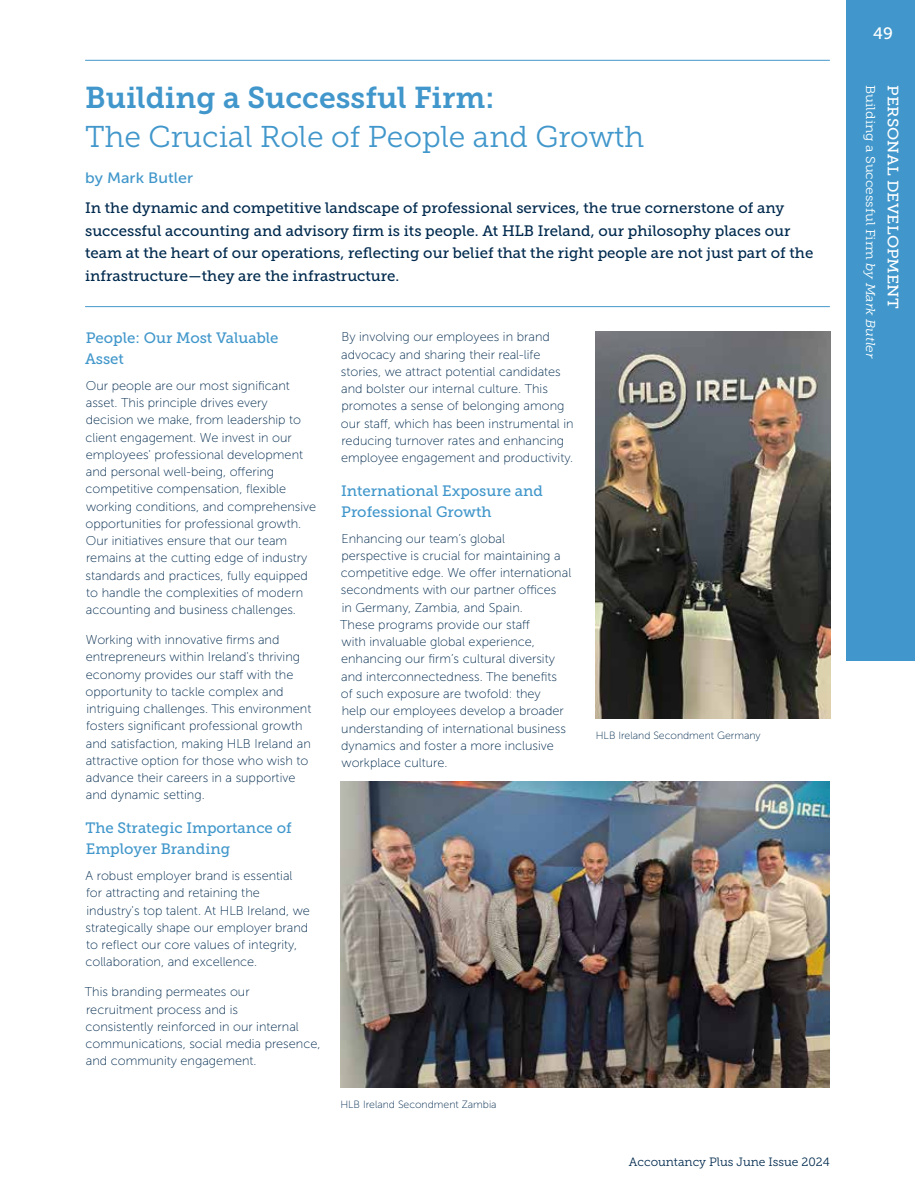
<style>
.page{position:relative;width:915px;height:1191px;background:#fff}
.page>*{position:absolute;margin:0;border:0;box-sizing:border-box;transform-origin:0 0}
.t1{font:30px "Museo Slab 300";color:#4197cb}
.t2{font:30px "Museo Slab 700";color:#4197cb}
.t3{font:16.5px "Museo Slab 500";color:#fff}
.t4{font:15px/22.5px "Museo Slab 500";color:#002a4e}
.t5{font:15px/21px "Museo Slab 500";color:#4197cb}
.t6{font:15px "Museo Slab 500";letter-spacing:.01em;color:#fff;scale:1.07 1}
.t7{font:15px "Museo Sans 500";color:#4197cb;scale:1.07 1}
.t8{font:12.75px/17.2px "Museo Sans 100";color:#002a4e}
.t9{font:12.75px "Museo Slab 300";color:#fff;scale:1.07 1}
.t10{font:12px "Museo Slab 300";color:#002a4e}
.t11{font:10.5px "Museo Sans 100";color:#002a4e}
.s1{font-style:italic}
</style>
<div class="page">
<hr style="left:85px;top:60px;width:744px;height:1px;background:#4197cb">
<hr style="left:85px;top:306px;width:744px;height:1px;background:#4197cb">
<div style="left:846px;top:0;width:68px;height:660px;background:#4197cb"></div>
<img style="left:595px;top:332px;width:235px;height:387px">
<img style="left:340px;top:781px;width:489px;height:306px">
<h1 class="t2" style="left:85px;top:81px;width:410px">Building a Successful Firm:</h1>
<h1 class="t1" style="left:85px;top:120px;width:560px">The Crucial Role of People and Growth</h1>
<p class="t7" style="left:85px;top:170px;width:102px">by Mark Butler</p>
<p class="t4" style="left:85px;top:197px;width:729px">In the dynamic and competitive landscape of professional services, the true cornerstone of any successful accounting and advisory firm is its people. At HLB Ireland, our philosophy places our team at the heart of our operations, reflecting our belief that the right people are not just part of the infrastructure—they are the infrastructure.</p>
<p class="t5" style="left:85px;top:327px;width:195px">People: Our Most Valuable<br>Asset</p>
<p class="t8" style="left:85px;top:377px;width:232px">Our people are our most significant asset. This principle drives every decision we make, from leadership to client engagement. We invest in our employees' professional development and personal well-being, offering competitive compensation, flexible working conditions, and comprehensive opportunities for professional growth.<br>Our initiatives ensure that our team remains at the cutting edge of industry standards and practices, fully equipped to handle the complexities of modern accounting and business challenges.</p>
<p class="t8" style="left:85px;top:631px;width:227px">Working with innovative firms and entrepreneurs within Ireland's thriving economy provides our staff with the opportunity to tackle complex and intriguing challenges. This environment fosters significant professional growth and satisfaction, making HLB Ireland an attractive option for those who wish to advance their careers in a supportive and dynamic setting.</p>
<p class="t5" style="left:85px;top:817px;width:208px">The Strategic Importance of<br>Employer Branding</p>
<p class="t8" style="left:85px;top:867px;width:226px">A robust employer brand is essential for attracting and retaining the industry's top talent. At HLB Ireland, we strategically shape our employer brand to reflect our core values of integrity, collaboration, and excellence.</p>
<p class="t8" style="left:85px;top:983px;width:237px">This branding permeates our<br>recruitment process and is<br>consistently reinforced in our internal communications, social media presence, and community engagement.</p>
<p class="t8" style="left:341px;top:328px;width:234px">By involving our employees in brand advocacy and sharing their real-life stories, we attract potential candidates and bolster our internal culture. This promotes a sense of belonging among our staff, which has been instrumental in reducing turnover rates and enhancing employee engagement and productivity.</p>
<p class="t5" style="left:341px;top:480px;width:203px">International Exposure and<br>Professional Growth</p>
<p class="t8" style="left:340px;top:530px;width:232px">Enhancing our team’s global perspective is crucial for maintaining a competitive edge. We offer international secondments with our partner offices<br>in Germany, Zambia, and Spain.<br>These programs provide our staff<br>with invaluable global experience, enhancing our firm’s cultural diversity and interconnectedness. The benefits<br>of such exposure are twofold: they<br>help our employees develop a broader understanding of international business dynamics and foster a more inclusive workplace culture.</p>
<p class="t11" style="left:340px;top:1099px;width:158px">HLB Ireland Secondment Zambia</p>
<p class="t11" style="left:595px;top:730px;width:166px">HLB Ireland Secondment Germany</p>
<p class="t10" style="left:628px;top:1155px;width:202px">Accountancy Plus June Issue 2024</p>
<p class="t3" style="left:872px;top:24px;width:21px">49</p>
<p class="t9" style="left:877px;top:85px;width:257px;rotate:90deg">Building a Successful Firm <span class="s1">by Mark Butler</span></p>
<p class="t6" style="left:901px;top:85px;width:210px;rotate:90deg">PERSONAL DEVELOPMENT</p>
</div>
